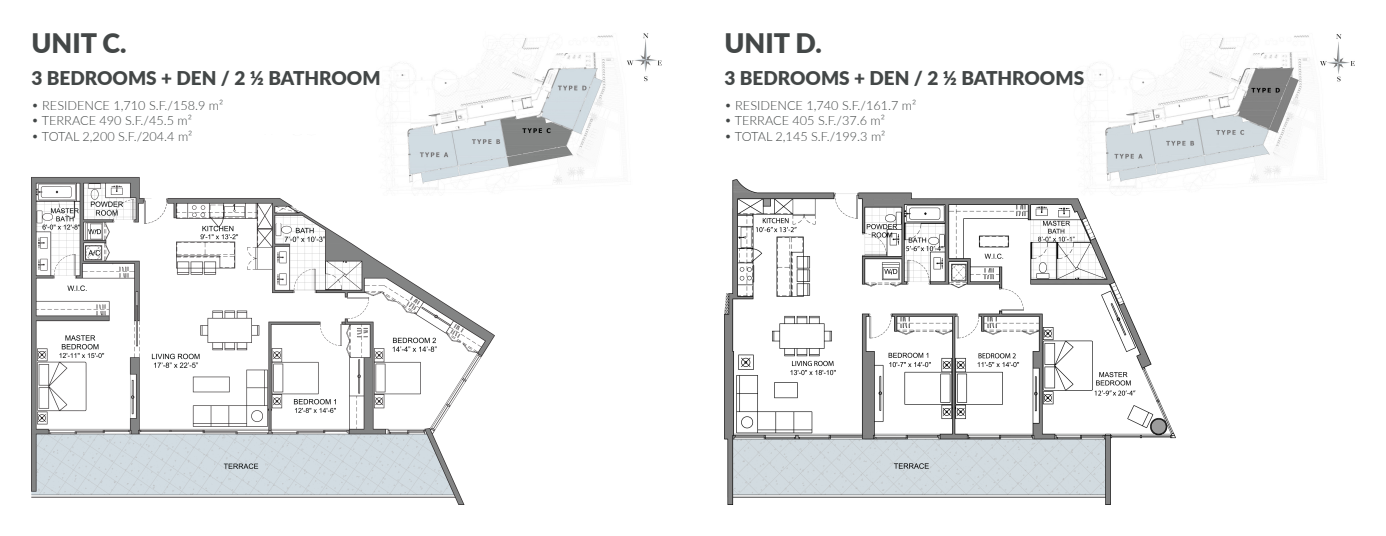
<style>
.page{position:relative;width:1386px;height:536px;background:#fff}
.page>*{position:absolute;margin:0;border:0;box-sizing:border-box;transform-origin:0 0}
.t1{font:900 26.86px "Lato";color:#434747}
.t2{font:900 18.99px "Lato";color:#434747}
.t3{font:300 12.69px "Lato";color:#434747}
.s1{color:#fff}
</style>
<div class="page">
<img style="left:387px;top:33px;width:275px;height:151px">
<img style="left:32px;top:134px;width:462px;height:370px">
<img style="left:1085px;top:34px;width:269px;height:149px">
<img style="left:724px;top:179px;width:452px;height:325px">
<h1 class="t1" style="left:32px;top:23px;width:97px">UNIT C.</h1>
<h2 class="t2" style="left:32px;top:64px;width:361px">3 BEDROOMS + DEN / 2 ½ BATHROOM<span class="s1">S</span></h2>
<p class="t3" style="left:32px;top:97px;width:193px">• RESIDENCE 1,710 S.F./158.9 m²</p>
<p class="t3" style="left:32px;top:112px;width:162px">• TERRACE 490 S.F./45.5 m²</p>
<p class="t3" style="left:32px;top:127px;width:163px">• TOTAL 2,200 S.F./204.4 m²</p>
<h1 class="t1" style="left:724px;top:23px;width:99px">UNIT D.</h1>
<h2 class="t2" style="left:724px;top:64px;width:361px">3 BEDROOMS + DEN / 2 ½ BATHROOMS</h2>
<p class="t3" style="left:724px;top:97px;width:193px">• RESIDENCE 1,740 S.F./161.7 m²</p>
<p class="t3" style="left:724px;top:112px;width:162px">• TERRACE 405 S.F./37.6 m²</p>
<p class="t3" style="left:724px;top:127px;width:163px">• TOTAL 2,145 S.F./199.3 m²</p>
</div>
